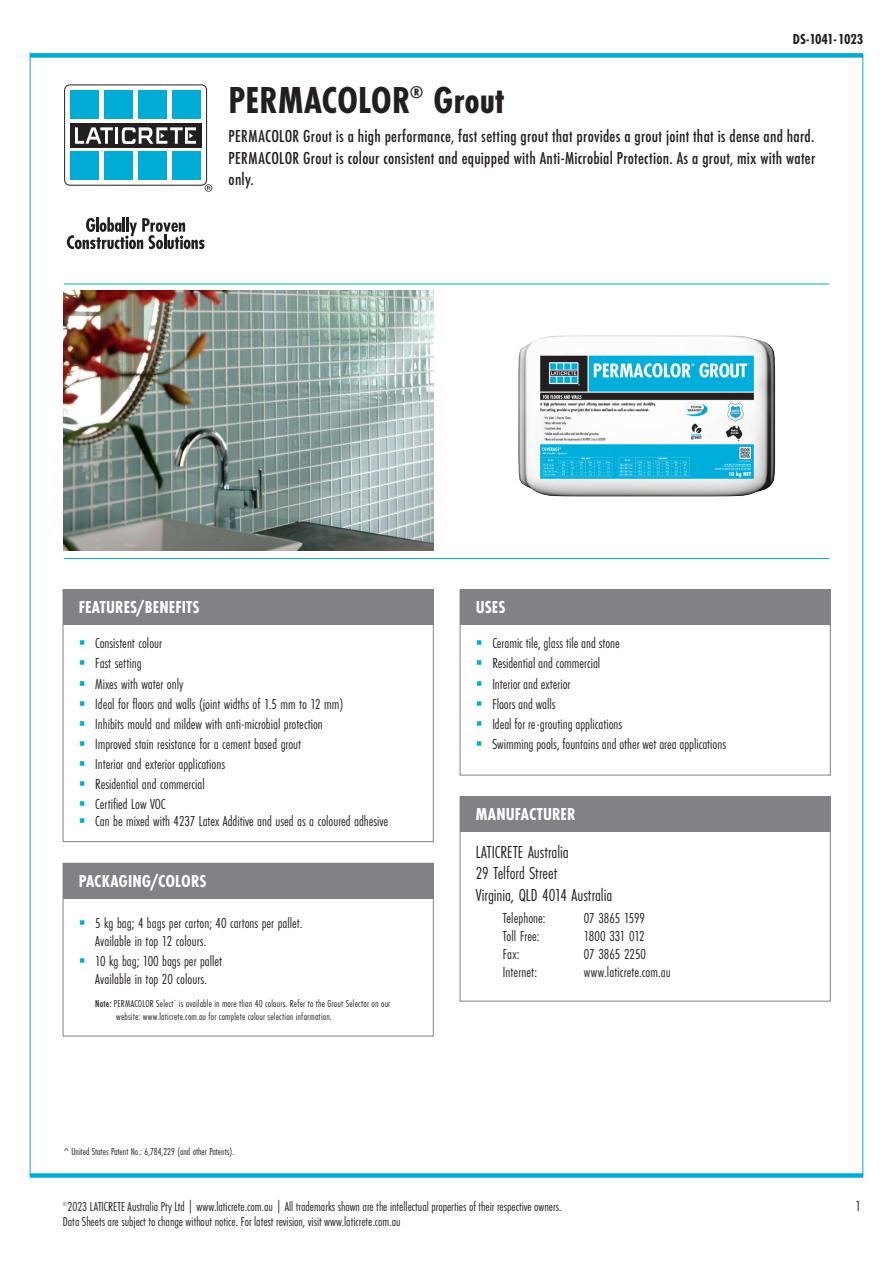
<style>
.page{position:relative;width:893px;height:1263px;background:#fff}
.page>*{position:absolute;margin:0;border:0;box-sizing:border-box;transform-origin:0 0}
.Product_Name{font:700 39px "Futura PT Cond";color:#231f20}
.t1{font:500 18px/21.6px "Futura PT Cond";letter-spacing:.015em;color:#231f20;text-align:justify}
.t2{font:18px/21.6px "Futura PT Cond";color:#231f20}
.t3{font:700 18px "Futura PT Cond";letter-spacing:.005em;color:#fff}
.Product_Name-2{font:700 17.55px "Futura PT Cond";color:#231f20}
.Phone{font:15px/18px "Futura PT Cond";color:#231f20}
.t4{font:700 15px "Futura PT Cond";letter-spacing:-.01em;color:#231f20}
.Phone-2{font:15px "Futura PT Cond";letter-spacing:-.025em;color:#231f20}
.t5{font:13.5px/14.2px "Futura PT Cond";color:#231f20}
.New_Bullet{font:10.5px/12.6px "Futura PT Cond";letter-spacing:.015em;color:#231f20}
.s1{color:#00acd5}
.s2{font-weight:500}
</style>
<div class="page">
<div style="left:30px;top:53px;width:833px;height:5px;background:#00acd5"></div>
<div style="left:30px;top:1173px;width:833px;height:5px;background:#00acd5"></div>
<div style="left:63px;top:589px;width:371px;height:253px;border:1px solid #808285"></div>
<div style="left:63px;top:863px;width:371px;height:173px;border:1px solid #808285"></div>
<div style="left:460px;top:589px;width:371px;height:186px;border:1px solid #808285"></div>
<div style="left:63px;top:590px;width:370px;height:35px;background:#808285"></div>
<div style="left:63px;top:863px;width:370px;height:35px;background:#808285"></div>
<div style="left:460px;top:590px;width:370px;height:35px;background:#808285"></div>
<div style="left:64px;top:85px;width:143px;height:100px;border:1px solid #231f20;border-radius:5px"></div>
<div style="left:70px;top:151px;width:28px;height:29px;background:#00acd5"></div>
<div style="left:104px;top:151px;width:29px;height:29px;background:#00acd5"></div>
<div style="left:138px;top:151px;width:29px;height:29px;background:#00acd5"></div>
<div style="left:172px;top:151px;width:29px;height:29px;background:#00acd5"></div>
<div style="left:70px;top:123px;width:131px;height:24px;background:#231f20"></div>
<hr style="left:115px;top:127px;width:3px;height:17px;background:#fff">
<svg style="left:75px;top:127px;width:38px;height:17px"></svg>
<svg style="left:122px;top:127px;width:74px;height:17px"></svg>
<div style="left:70px;top:90px;width:28px;height:29px;background:#00acd5"></div>
<div style="left:104px;top:90px;width:29px;height:29px;background:#00acd5"></div>
<div style="left:138px;top:90px;width:29px;height:29px;background:#00acd5"></div>
<div style="left:172px;top:90px;width:29px;height:29px;background:#00acd5"></div>
<svg style="left:205px;top:184px;width:7px;height:8px"></svg>
<svg style="left:67px;top:217px;width:137px;height:32px"></svg>
<div style="left:460px;top:796px;width:371px;height:205px;border:1px solid #808285"></div>
<div style="left:460px;top:797px;width:370px;height:35px;background:#808285"></div>
<img style="left:63px;top:291px;width:370px;height:259px">
<img style="left:518px;top:335px;width:258px;height:162px">
<hr style="left:64px;top:284px;width:765px;height:1px;background:#00acd5">
<hr style="left:64px;top:558px;width:765px;height:1px;background:#00acd5">
<p class="t4" style="left:793px;top:30px;width:72px">DS-1041-1023</p>
<p class="Product_Name" style="left:229px;top:78px;width:183px">PERMACOLOR</p>
<p class="Product_Name-2" style="left:410px;top:82px;width:15px">®</p>
<p class="Product_Name" style="left:433px;top:78px;width:72px">Grout</p>
<p class="t1" style="left:229px;top:125px;width:588px">PERMACOLOR Grout is a high performance, fast setting grout that provides a grout joint that is dense and hard.<br>PERMACOLOR Grout is colour consistent and equipped with Anti-Microbial Protection. As a grout, mix with water only.</p>
<p class="t3" style="left:79px;top:597px;width:122px">FEATURES/BENEFITS</p>
<p class="t3" style="left:476px;top:597px;width:31px">USES</p>
<p class="Phone" style="left:79px;top:634px;width:85px"><span class="s1">▪</span> Consistent colour</p>
<p class="Phone" style="left:79px;top:654px;width:64px"><span class="s1">▪</span> Fast setting</p>
<p class="Phone" style="left:79px;top:674px;width:106px"><span class="s1">▪</span> Mixes with water only</p>
<p class="Phone" style="left:79px;top:695px;width:266px"><span class="s1">▪</span> Ideal for floors and walls (joint widths of 1.5 mm to 12 mm)</p>
<p class="Phone" style="left:79px;top:715px;width:245px"><span class="s1">▪</span> Inhibits mould and mildew with anti-microbial protection</p>
<p class="Phone" style="left:79px;top:735px;width:224px"><span class="s1">▪</span> Improved stain resistance for a cement based grout</p>
<p class="Phone" style="left:79px;top:755px;width:148px"><span class="s1">▪</span> Interior and exterior applications</p>
<p class="Phone" style="left:79px;top:775px;width:127px"><span class="s1">▪</span> Residential and commercial</p>
<p class="Phone" style="left:79px;top:795px;width:88px"><span class="s1">▪</span> Certified Low VOC</p>
<p class="Phone" style="left:79px;top:812px;width:311px"><span class="s1">▪</span> Can be mixed with 4237 Latex Additive and used as a coloured adhesive</p>
<p class="t3" style="left:79px;top:870px;width:129px">PACKAGING/COLORS</p>
<p class="Phone" style="left:95px;top:914px;width:209px;text-indent:-16px"><span class="s1">▪</span> 5 kg bag; 4 bags per carton; 40 cartons per pallet.<br>Available in top 12 colours.</p>
<p class="Phone" style="left:79px;top:952px;width:145px;text-align:center"><span class="s1">▪</span> 10 kg bag; 100 bags per pallet<br>Available in top 20 colours.</p>
<p class="New_Bullet" style="left:116px;top:998px;width:276px;text-indent:-21px"><span class="s2">Note:</span> PERMACOLOR Select<sup>^</sup> is available in more than 40 colours. Refer to the Grout Selector on our website: www.laticrete.com.au for complete colour selection information.</p>
<p class="New_Bullet" style="left:64px;top:1145px;width:172px">^ United States Patent No.: 6,784,229 (and other Patents).</p>
<p class="Phone" style="left:476px;top:634px;width:146px"><span class="s1">▪</span> Ceramic tile, glass tile and stone</p>
<p class="Phone" style="left:476px;top:654px;width:126px"><span class="s1">▪</span> Residential and commercial</p>
<p class="Phone" style="left:476px;top:674px;width:96px"><span class="s1">▪</span> Interior and exterior</p>
<p class="Phone" style="left:476px;top:695px;width:81px"><span class="s1">▪</span> Floors and walls</p>
<p class="Phone" style="left:476px;top:715px;width:148px"><span class="s1">▪</span> Ideal for re-grouting applications</p>
<p class="Phone" style="left:476px;top:735px;width:252px"><span class="s1">▪</span> Swimming pools, fountains and other wet area applications</p>
<p class="t3" style="left:476px;top:804px;width:101px">MANUFACTURER</p>
<p class="t2" style="left:476px;top:841px;width:138px">LATICRETE Australia<br>29 Telford Street<br>Virginia, QLD 4014 Australia</p>
<p class="Phone" style="left:503px;top:909px;width:44px">Telephone:</p>
<p class="Phone" style="left:584px;top:909px;width:63px">07 3865 1599</p>
<p class="Phone" style="left:503px;top:927px;width:38px">Toll Free:</p>
<p class="Phone-2" style="left:584px;top:927px;width:62px">1800 331 012</p>
<p class="Phone" style="left:503px;top:945px;width:18px">Fax:</p>
<p class="Phone" style="left:584px;top:945px;width:64px">07 3865 2250</p>
<p class="Phone" style="left:503px;top:963px;width:36px">Internet:</p>
<p class="Phone" style="left:584px;top:963px;width:88px">www.laticrete.com.au</p>
<p class="t5" style="left:63px;top:1200px;width:500px"><sup>©</sup>2023 LATICRETE Australia Pty Ltd | www.laticrete.com.au | All trademarks shown are the intellectual properties of their respective owners.<br>Data Sheets are subject to change without notice. For latest revision, visit www.laticrete.com.au</p>
<p class="Phone" style="left:856px;top:1197px;width:7px">1</p>
</div>
